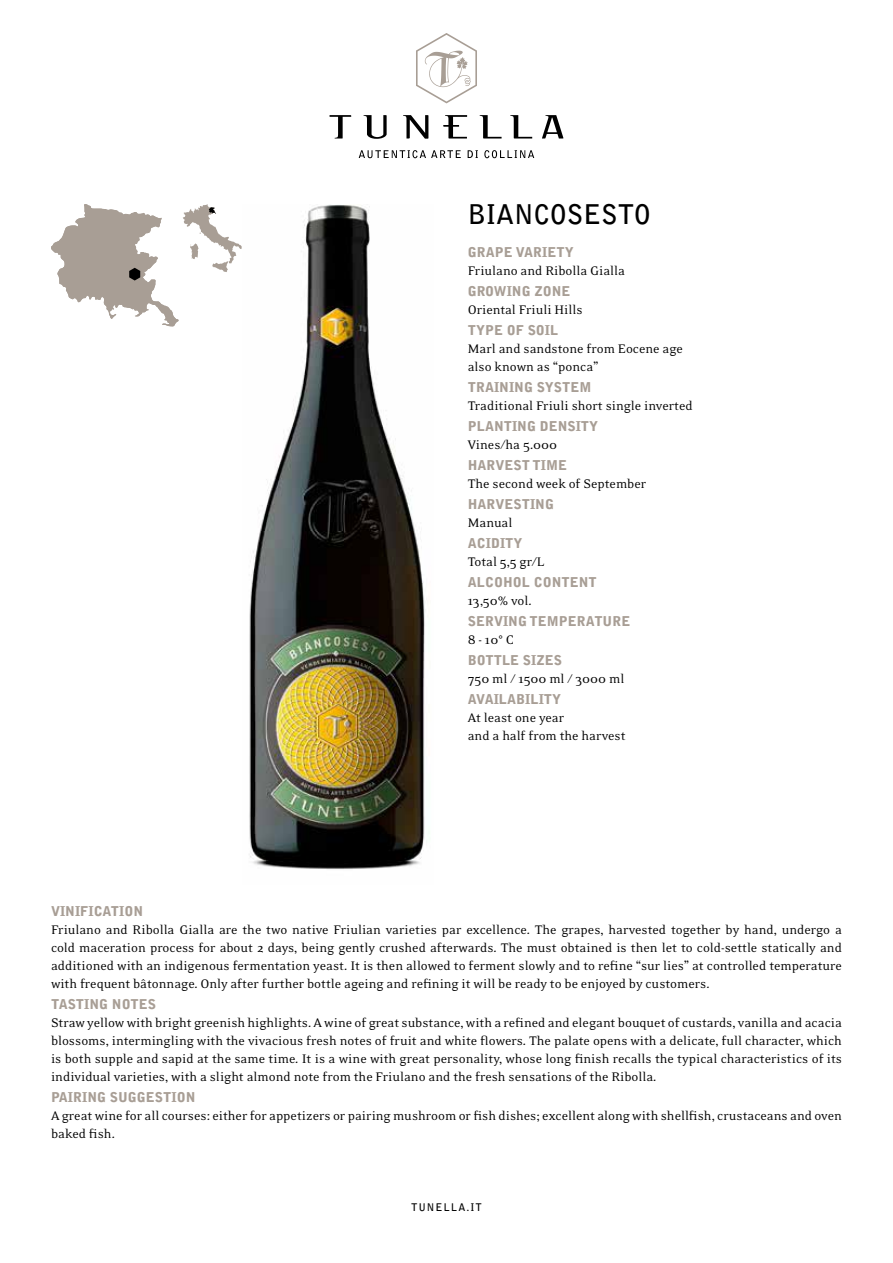
<style>
.page{position:relative;width:893px;height:1263px;background:#fff}
.page>*{position:absolute;margin:0;border:0;box-sizing:border-box;transform-origin:0 0}
.t1{font:700 27px "Bell Gothic Std";color:#000}
.t2{font:14.25px/18px "Eidetic Neo OT";color:#000}
.t3{font:900 13.5px "Bell Gothic Std";color:#a89e95}
.t4{font:700 10.5px "Bell Gothic Std";letter-spacing:.1em;color:#000}
</style>
<div class="page">
<img style="left:249px;top:204px;width:177px;height:665px">
<svg style="left:416px;top:33px;width:61px;height:70px"></svg>
<svg style="left:359px;top:150px;width:102px;height:8px"></svg>
<svg style="left:468px;top:150px;width:10px;height:8px"></svg>
<svg style="left:484px;top:150px;width:50px;height:8px"></svg>
<svg style="left:330px;top:115px;width:21px;height:23px"></svg>
<svg style="left:364px;top:115px;width:23px;height:24px"></svg>
<svg style="left:403px;top:115px;width:25px;height:24px"></svg>
<svg style="left:443px;top:115px;width:24px;height:24px"></svg>
<svg style="left:480px;top:115px;width:22px;height:24px"></svg>
<svg style="left:510px;top:115px;width:22px;height:24px"></svg>
<svg style="left:542px;top:115px;width:21px;height:24px"></svg>
<svg style="left:51px;top:204px;width:191px;height:122px"></svg>
<h1 class="t1" style="left:468px;top:198px;width:185px">BIANCOSESTO</h1>
<p class="t3" style="left:468px;top:244px;width:107px">GRAPE VARIETY</p>
<p class="t2" style="left:468px;top:262px;width:159px">Friulano and Ribolla Gialla</p>
<p class="t3" style="left:468px;top:283px;width:104px">GROWING ZONE</p>
<p class="t2" style="left:468px;top:301px;width:116px">Oriental Friuli Hills</p>
<p class="t3" style="left:468px;top:322px;width:92px">TYPE OF SOIL</p>
<p class="t2" style="left:468px;top:340px;width:217px">Marl and sandstone from Eocene age also known as “ponca”</p>
<p class="t3" style="left:468px;top:379px;width:125px">TRAINING SYSTEM</p>
<p class="t2" style="left:468px;top:397px;width:226px">Traditional Friuli short single inverted</p>
<p class="t3" style="left:468px;top:418px;width:132px">PLANTING DENSITY</p>
<p class="t2" style="left:468px;top:436px;width:91px">Vines/ha 5.000</p>
<p class="t3" style="left:468px;top:457px;width:101px">HARVEST TIME</p>
<p class="t2" style="left:468px;top:475px;width:180px">The second week of September</p>
<p class="t3" style="left:468px;top:496px;width:88px">HARVESTING</p>
<p class="t2" style="left:468px;top:514px;width:46px">Manual</p>
<p class="t3" style="left:468px;top:535px;width:56px">ACIDITY</p>
<p class="t2" style="left:468px;top:553px;width:78px">Total 5,5 gr/L</p>
<p class="t3" style="left:468px;top:574px;width:130px">ALCOHOL CONTENT</p>
<p class="t2" style="left:468px;top:592px;width:65px">13,50% vol.</p>
<p class="t3" style="left:468px;top:613px;width:164px">SERVING TEMPERATURE</p>
<p class="t2" style="left:468px;top:631px;width:48px">8 - 10° C</p>
<p class="t3" style="left:468px;top:652px;width:96px">BOTTLE SIZES</p>
<p class="t2" style="left:468px;top:670px;width:158px">750 ml / 1500 ml / 3000 ml</p>
<p class="t3" style="left:468px;top:691px;width:95px">AVAILABILITY</p>
<p class="t2" style="left:468px;top:709px;width:159px">At least one year<br>and a half from the harvest</p>
<p class="t3" style="left:51px;top:903px;width:94px">VINIFICATION</p>
<p class="t2" style="left:51px;top:921px;width:792px;text-align:justify">Friulano and Ribolla Gialla are the two native Friulian varieties par excellence. The grapes, harvested together by hand, undergo a cold maceration process for about 2 days, being gently crushed afterwards. The must obtained is then let to cold-settle statically and additioned with an indigenous fermentation yeast. It is then allowed to ferment slowly and to refine “sur lies” at controlled temperature with frequent bâtonnage. Only after further bottle ageing and refining it will be ready to be enjoyed by customers.</p>
<p class="t3" style="left:51px;top:996px;width:106px">TASTING NOTES</p>
<p class="t2" style="left:51px;top:1014px;width:793px;text-align:justify">Straw yellow with bright greenish highlights. A wine of great substance, with a refined and elegant bouquet of custards, vanilla and acacia blossoms, intermingling with the vivacious fresh notes of fruit and white flowers. The palate opens with a delicate, full character, which is both supple and sapid at the same time. It is a wine with great personality, whose long finish recalls the typical characteristics of its individual varieties, with a slight almond note from the Friulano and the fresh sensations of the Ribolla.</p>
<p class="t3" style="left:51px;top:1089px;width:146px">PAIRING SUGGESTION</p>
<p class="t2" style="left:51px;top:1107px;width:792px">A great wine for all courses: either for appetizers or pairing mushroom or fish dishes; excellent along with shellfish, crustaceans and oven baked fish.</p>
<p class="t4" style="left:411px;top:1201px;width:72px">TUNELLA.IT</p>
</div>
